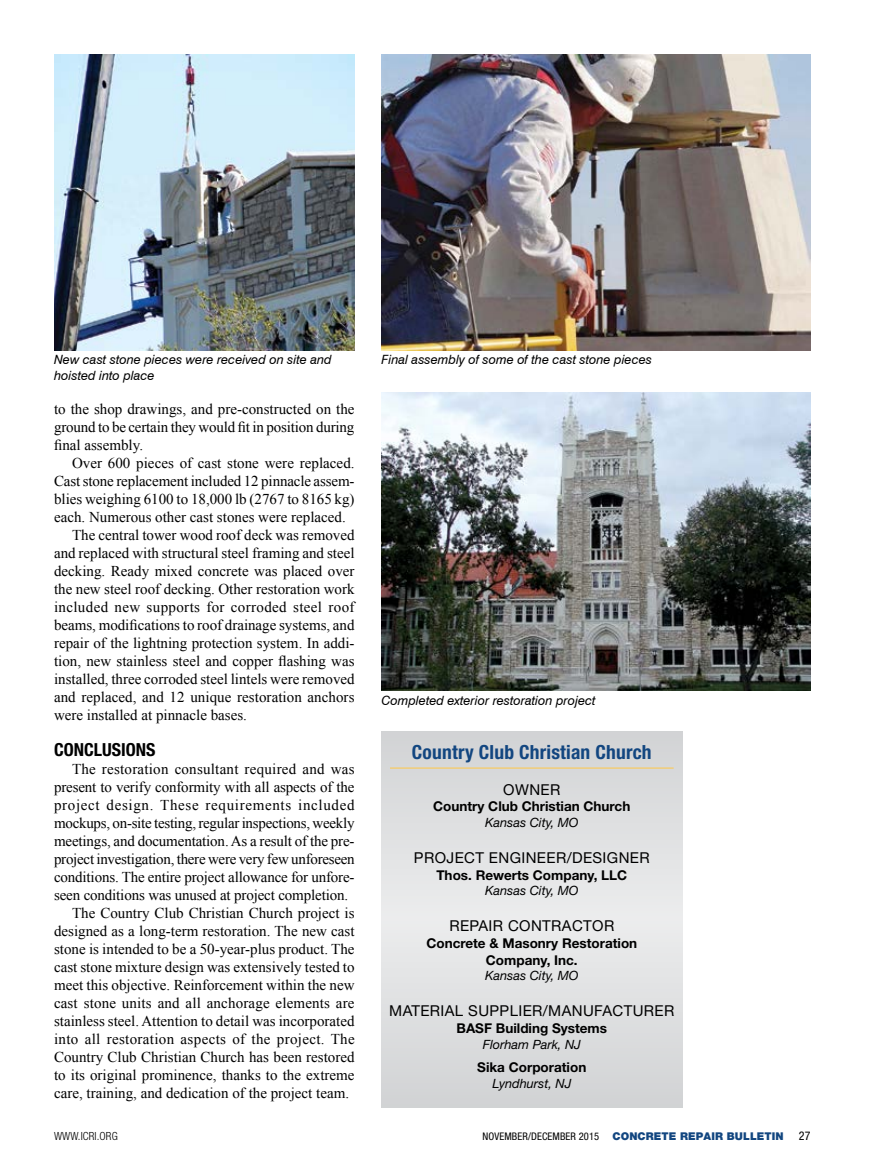
<style>
.page{position:relative;width:878px;height:1175px;background:#fff}
.page>*{position:absolute;margin:0;border:0;box-sizing:border-box;transform-origin:0 0}
.t1{font:700 condensed 19.5px "Helvetica Neue LT Std";letter-spacing:.01em;color:#124680}
.t2{font:700 condensed 18px "Helvetica Neue LT Std";color:#000}
.t3{font:15px/18px "Times New Roman";color:#000;text-align:justify}
.t4{font:15px "Times New Roman";letter-spacing:.025em;color:#000}
.t5{font:15px "Helvetica Neue LT Std";letter-spacing:.025em;color:#000}
.t6{font:15px "Times New Roman";letter-spacing:.045em;color:#000}
.t7{font:700 13.5px/16.5px "Helvetica Neue LT Std";color:#000;text-align:center}
.t8{font:italic 12.75px/15.3px "Swiss 721 BT";color:#000}
.t9{font:italic 12.75px "Helvetica Neue LT Std";color:#000}
.t10{font:condensed 12px "Helvetica Neue LT Std";color:#000}
.t11{font:300 condensed 11.25px "Helvetica Neue LT Std";letter-spacing:.01em;color:#000}
.t12{font:900 10.8px "Helvetica Neue LT Std";letter-spacing:.01em;color:#124680}
.s1{font-weight:400;font-stretch:condensed;font-size:10.5px;color:#000}
</style>
<div class="page">
<div style="left:381px;top:731px;width:301px;height:376px;background:linear-gradient(to right,#dfe0e1,#dfe0e1)"></div>
<hr style="left:390px;top:767px;width:283px;height:1px;background:#ffc745">
<img style="left:54px;top:54px;width:300px;height:296px">
<img style="left:381px;top:54px;width:429px;height:296px">
<img style="left:381px;top:392px;width:429px;height:299px">
<p class="t8" style="left:54px;top:352px;width:279px">New cast stone pieces were received on site and hoisted into place</p>
<p class="t8" style="left:381px;top:352px;width:272px">Final assembly of some of the cast stone pieces</p>
<p class="t3" style="left:54px;top:400px;width:302px">to the shop drawings, and pre-constructed on the ground to be certain they would fit in position during final assembly.</p>
<p class="t3" style="left:72px;top:454px;width:284px">Over 600 pieces of cast stone were replaced.</p>
<p class="t3" style="left:54px;top:472px;width:302px">Cast stone replacement included 12 pinnacle assem-</p>
<p class="t3" style="left:54px;top:490px;width:302px">blies weighing 6100 to 18,000 lb (2767 to 8165 kg)</p>
<p class="t3" style="left:54px;top:508px;width:293px">each. Numerous other cast stones were replaced.</p>
<p class="t3" style="left:72px;top:526px;width:284px">The central tower wood roof deck was removed</p>
<p class="t3" style="left:54px;top:544px;width:302px">and replaced with structural steel framing and steel</p>
<p class="t3" style="left:54px;top:562px;width:302px">decking. Ready mixed concrete was placed over</p>
<p class="t3" style="left:54px;top:580px;width:302px">the new steel roof decking. Other restoration work</p>
<p class="t4" style="left:54px;top:597px;width:302px">included new supports for corroded steel roof</p>
<p class="t3" style="left:54px;top:616px;width:302px">beams, modifications to roof drainage systems, and</p>
<p class="t3" style="left:54px;top:634px;width:302px">repair of the lightning protection system. In addi-</p>
<p class="t3" style="left:54px;top:652px;width:302px">tion, new stainless steel and copper flashing was</p>
<p class="t3" style="left:54px;top:670px;width:302px">installed, three corroded steel lintels were removed</p>
<p class="t3" style="left:54px;top:688px;width:302px">and replaced, and 12 unique restoration anchors</p>
<p class="t3" style="left:54px;top:706px;width:194px">were installed at pinnacle bases.</p>
<p class="t2" style="left:54px;top:739px;width:103px">CONCLUSIONS</p>
<p class="t3" style="left:72px;top:760px;width:284px">The restoration consultant required and was</p>
<p class="t3" style="left:54px;top:778px;width:302px">present to verify conformity with all aspects of the</p>
<p class="t6" style="left:54px;top:795px;width:302px">project design. These requirements included</p>
<p class="t3" style="left:54px;top:814px;width:302px">mockups, on-site testing, regular inspections, weekly</p>
<p class="t3" style="left:54px;top:832px;width:301px">meetings, and documentation. As a result of the pre-</p>
<p class="t3" style="left:54px;top:850px;width:302px">project investigation, there were very few unforeseen</p>
<p class="t3" style="left:54px;top:868px;width:302px">conditions. The entire project allowance for unfore-</p>
<p class="t3" style="left:54px;top:886px;width:296px">seen conditions was unused at project completion.</p>
<p class="t3" style="left:72px;top:904px;width:284px">The Country Club Christian Church project is</p>
<p class="t3" style="left:54px;top:922px;width:302px">designed as a long-term restoration. The new cast</p>
<p class="t3" style="left:54px;top:940px;width:302px">stone is intended to be a 50-year-plus product. The</p>
<p class="t3" style="left:54px;top:958px;width:302px">cast stone mixture design was extensively tested to</p>
<p class="t3" style="left:54px;top:976px;width:302px">meet this objective. Reinforcement within the new</p>
<p class="t3" style="left:54px;top:994px;width:302px">cast stone units and all anchorage elements are</p>
<p class="t3" style="left:54px;top:1012px;width:302px">stainless steel. Attention to detail was incorporated</p>
<p class="t4" style="left:54px;top:1029px;width:302px">into all restoration aspects of the project. The</p>
<p class="t3" style="left:54px;top:1048px;width:302px">Country Club Christian Church has been restored</p>
<p class="t3" style="left:54px;top:1066px;width:302px">to its original prominence, thanks to the extreme</p>
<p class="t3" style="left:54px;top:1084px;width:296px">care, training, and dedication of the project team.</p>
<p class="t8" style="left:381px;top:693px;width:215px">Completed exterior restoration project</p>
<h1 class="t1" style="left:412px;top:740px;width:241px">Country Club Christian Church</h1>
<p class="t5" style="left:503px;top:780px;width:59px">OWNER</p>
<p class="t7" style="left:433px;top:798px;width:199px">Country Club Christian Church</p>
<p class="t9" style="left:485px;top:815px;width:95px">Kansas City, MO</p>
<p class="t5" style="left:414px;top:849px;width:237px">PROJECT ENGINEER/DESIGNER</p>
<p class="t7" style="left:436px;top:866px;width:192px">Thos. Rewerts Company, LLC</p>
<p class="t9" style="left:485px;top:883px;width:95px">Kansas City, MO</p>
<p class="t5" style="left:449px;top:917px;width:166px">REPAIR CONTRACTOR</p>
<p class="t7" style="left:426px;top:934px;width:212px">Concrete &amp; Masonry Restoration<br>Company, Inc.</p>
<p class="t9" style="left:485px;top:968px;width:95px">Kansas City, MO</p>
<p class="t5" style="left:389px;top:1002px;width:287px">MATERIAL SUPPLIER/MANUFACTURER</p>
<p class="t7" style="left:456px;top:1019px;width:152px">BASF Building Systems</p>
<p class="t9" style="left:483px;top:1036px;width:99px">Florham Park, NJ</p>
<p class="t7" style="left:477px;top:1058px;width:110px">Sika Corporation</p>
<p class="t9" style="left:492px;top:1075px;width:80px">Lyndhurst, NJ</p>
<p class="t11" style="left:54px;top:1129px;width:65px">WWW.ICRI.ORG</p>
<p class="t12" style="left:482px;top:1130px;width:302px"><span class="s1">NOVEMBER/DECEMBER 2015</span> CONCRETE REPAIR BULLETIN</p>
<p class="t10" style="left:798px;top:1129px;width:13px">27</p>
</div>
